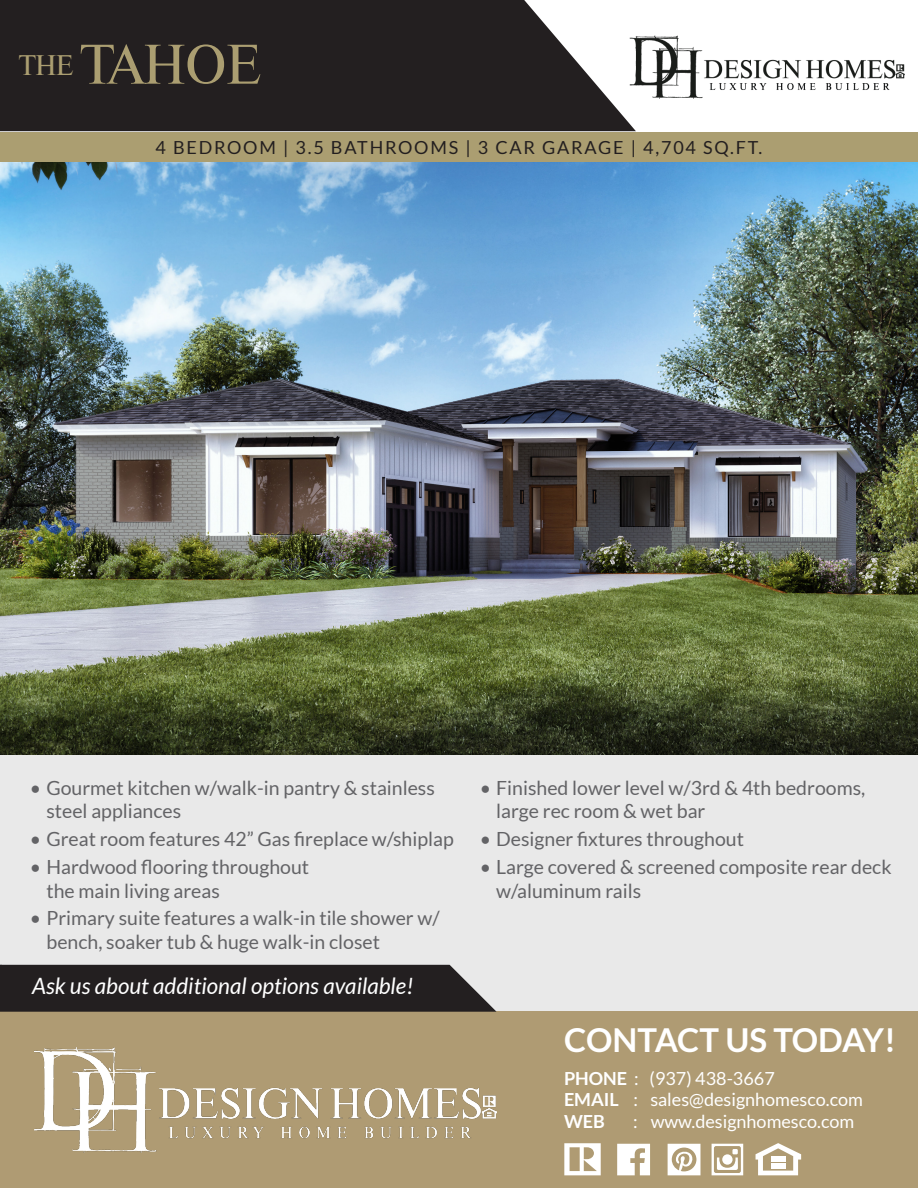
<style>
.page{position:relative;width:918px;height:1188px;background:#fff}
.page>*{position:absolute;margin:0;border:0;box-sizing:border-box;transform-origin:0 0}
.t1{font:54px "Thames";color:#ab9e71}
.t2{font:700 33px "Lato";color:#fff}
.t3{font:italic 22.5px "Lato";color:#fff}
.t4{font:19.5px/23.4px "Lato";color:#636366}
.t5{font:18px/21.6px "Lato";color:#fff}
.t6{font:18px "Lato";letter-spacing:.1em;color:#231f20}
.s1{font-weight:700}
</style>
<div class="page">
<img style="left:0;top:162px;width:918px;height:594px">
<div style="left:0;top:756px;width:918px;height:432px;background:#e9e9e9"></div>
<div style="left:0;top:1012px;width:918px;height:176px;background:#af9b73"></div>
<svg style="left:0;top:964px;width:497px;height:48px;background:#302c2d"></svg>
<svg style="left:0;top:0;width:636px;height:131px;background:#353132"></svg>
<img style="left:629px;top:35px;width:276px;height:63px">
<div style="left:0;top:132px;width:918px;height:30px;background:#ab9e71"></div>
<img style="left:34px;top:1048px;width:463px;height:105px">
<svg style="left:564px;top:1144px;width:37px;height:31px"></svg>
<svg style="left:617px;top:1144px;width:33px;height:31px"></svg>
<svg style="left:668px;top:1144px;width:32px;height:31px"></svg>
<svg style="left:756px;top:1143px;width:45px;height:32px"></svg>
<div style="left:771px;top:1156px;width:14px;height:5px;background:#fff"></div>
<div style="left:771px;top:1163px;width:14px;height:6px;background:#fff"></div>
<svg style="left:712px;top:1144px;width:31px;height:31px"></svg>
<p class="t1" style="left:19px;top:29px;width:243px"><sup>THE</sup> TAHOE</p>
<p class="t6" style="left:156px;top:137px;width:608px">4 BEDROOM | 3.5 BATHROOMS | 3 CAR GARAGE | 4,704 SQ.FT.</p>
<p class="t4" style="left:46px;top:776px;width:390px;text-indent:-16px">• Gourmet kitchen w/walk-in pantry &amp; stainless steel appliances</p>
<p class="t4" style="left:30px;top:827px;width:425px">• Great room features 42” Gas fireplace w/shiplap</p>
<p class="t4" style="left:46px;top:855px;width:264px;text-indent:-16px">• Hardwood flooring throughout the main living areas</p>
<p class="t4" style="left:46px;top:907px;width:395px;text-indent:-16px">• Primary suite features a walk-in tile shower w/ bench, soaker tub &amp; huge walk-in closet</p>
<p class="t3" style="left:32px;top:973px;width:383px">Ask us about additional options available!</p>
<p class="t4" style="left:496px;top:776px;width:371px;text-indent:-16px">• Finished lower level w/3rd &amp; 4th bedrooms, large rec room &amp; wet bar</p>
<p class="t4" style="left:480px;top:827px;width:266px">• Designer fixtures throughout</p>
<p class="t4" style="left:496px;top:855px;width:397px;text-indent:-16px">• Large covered &amp; screened composite rear deck w/aluminum rails</p>
<p class="t2" style="left:564px;top:1021px;width:333px">CONTACT US TODAY!</p>
<p class="t5" style="left:564px;top:1067px;width:212px"><span class="s1">PHONE</span> : (937) 438-3667</p>
<p class="t5" style="left:564px;top:1089px;width:300px"><span class="s1">EMAIL</span> : sales@designhomesco.com<br><span class="s1">WEB</span></p>
<p class="t5" style="left:633px;top:1111px;width:223px">: www.designhomesco.com</p>
</div>
